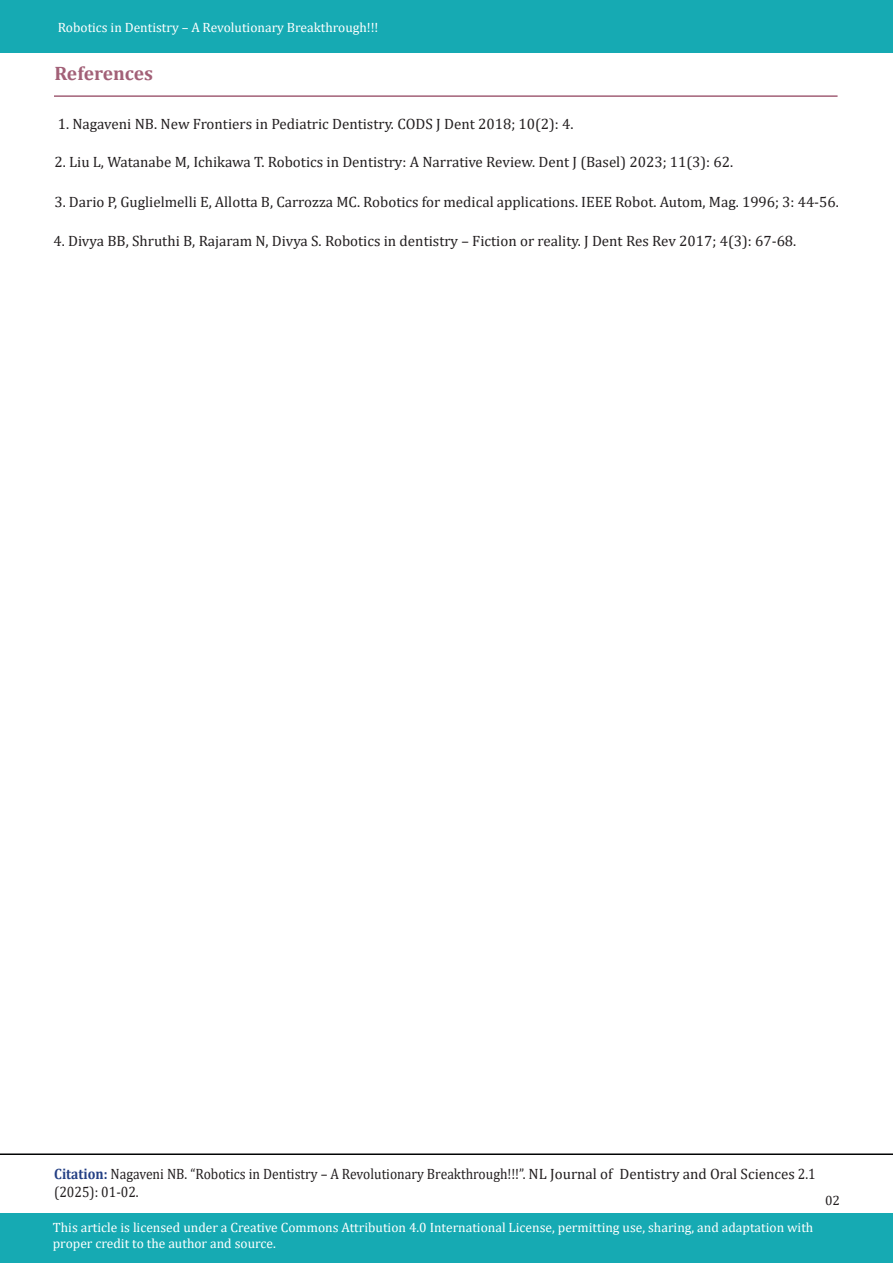
<style>
.page{position:relative;width:893px;height:1263px;background:#fff}
.page>*{position:absolute;margin:0;border:0;box-sizing:border-box;transform-origin:0 0}
.t1{font:700 19.5px "Cambria";color:#a26077}
.t2{font:15px "Cambria";color:#231f20}
.t3{font:15px/18px "Cambria";color:#231f20;scale:.91 1}
.t4{font:13.5px/16.2px "Cambria";color:#fff}
.t5{font:13.5px "Cambria";color:#231f20}
.s1{font-weight:700;color:#233f84}
</style>
<div class="page">
<div style="left:0;top:0;width:893px;height:53px;background:#16aab3"></div>
<div style="left:0;top:1214px;width:893px;height:49px;background:#16aab3"></div>
<hr style="left:54px;top:95px;width:783px;height:2px;background:#a26077">
<hr style="left:0;top:1153px;width:893px;height:2px;background:#020304">
<p class="t4" style="left:58px;top:19px;width:322px">Robotics in Dentistry – A Revolutionary Breakthrough!!!</p>
<p class="t1" style="left:54px;top:60px;width:100px">References</p>
<p class="t2" style="left:58px;top:115px;width:517px">1. Nagaveni NB. New Frontiers in Pediatric Dentistry. CODS J Dent 2018; 10(2): 4.</p>
<p class="t2" style="left:54px;top:154px;width:680px">2. Liu L, Watanabe M, Ichikawa T. Robotics in Dentistry: A Narrative Review. Dent J (Basel) 2023; 11(3): 62.</p>
<p class="t2" style="left:54px;top:193px;width:786px">3. Dario P, Guglielmelli E, Allotta B, Carrozza MC. Robotics for medical applications. IEEE Robot. Autom, Mag. 1996; 3: 44-56.</p>
<p class="t2" style="left:54px;top:232px;width:744px">4. Divya BB, Shruthi B, Rajaram N, Divya S. Robotics in dentistry – Fiction or reality. J Dent Res Rev 2017; 4(3): 67-68.</p>
<p class="t3" style="left:54px;top:1165px;width:838px"><span class="s1">Citation:</span> Nagaveni NB. “Robotics in Dentistry – A Revolutionary Breakthrough!!!”. NL Journal of Dentistry and Oral Sciences 2.1 (2025): 01-02.</p>
<p class="t4" style="left:53px;top:1219px;width:762px">This article is licensed under a Creative Commons Attribution 4.0 International License, permitting use, sharing, and adaptation with proper credit to the author and source.</p>
<p class="t5" style="left:825px;top:1193px;width:16px">02</p>
</div>
